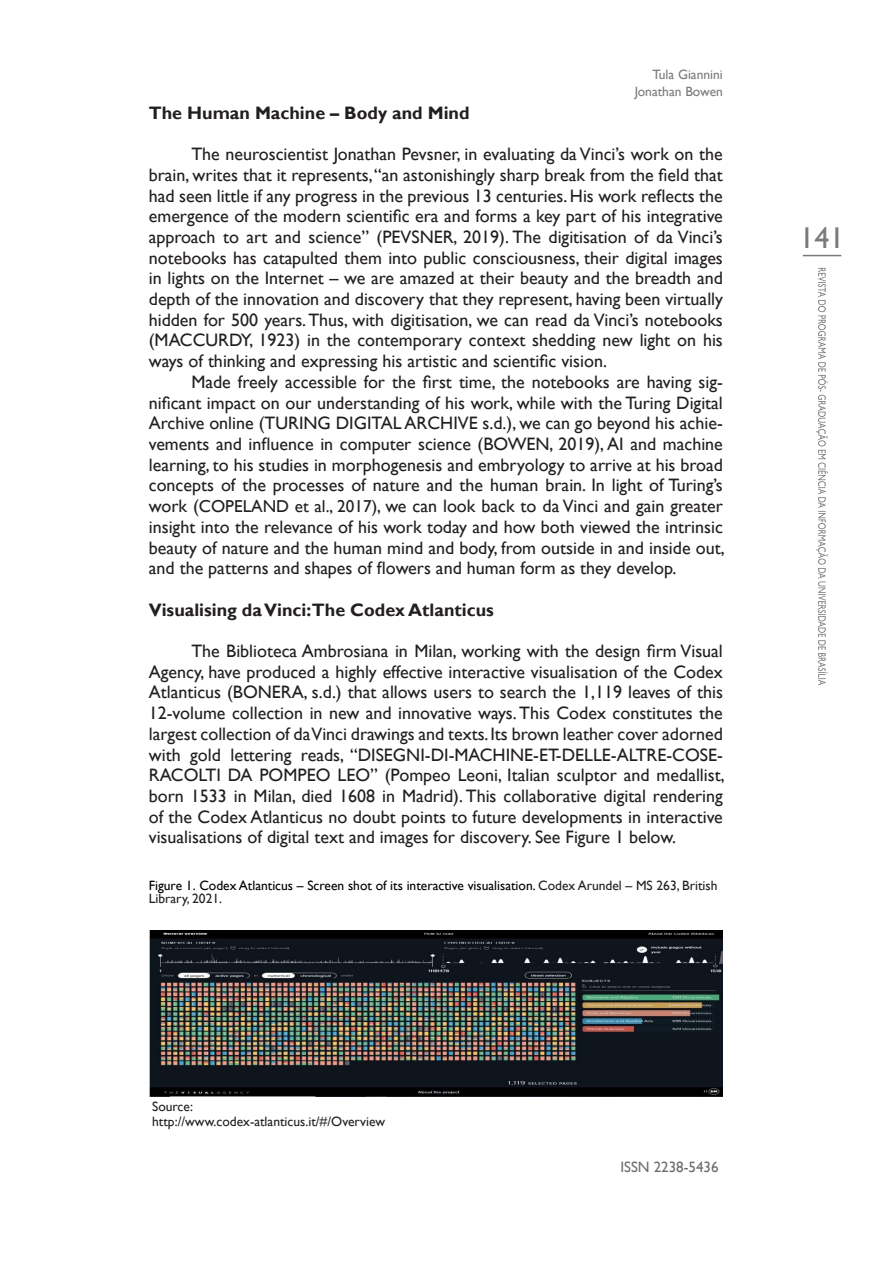
<style>
.page{position:relative;width:893px;height:1263px;background:#fff}
.page>*{position:absolute;margin:0;border:0;box-sizing:border-box;transform-origin:0 0}
.t1{font:30px "Gill Sans";color:#797a79}
.Texto_normal{font:18px/20.7px "Gill Sans";color:#231f20;text-align:justify}
.Texto_normal-2{font:700 18px "Gill Sans";color:#231f20}
.Título__resumo__ou{font:700 18px "Gill Sans";color:#231f20}
.t2{font:15px "Gill Sans";color:#6c6d70}
.Legenda_da_imagem{font:13.5px/13.5px "Gill Sans";color:#000}
.Museologia_Pamela{font:13.5px "Gill Sans";color:#231f20}
.t3{font:13.5px/16.2px "Gill Sans";color:#797a79;text-align:right}
.s1{font-size:17.25px}
.s2{color:#231f20}
</style>
<div class="page">
<svg style="left:816px;top:268px;width:12px;height:417px"></svg>
<hr style="left:803px;top:255px;width:38px;height:1px;background:#797a79">
<img style="left:149px;top:930px;width:574px;height:166px">
<p class="t3" style="left:635px;top:67px;width:90px">Tula Giannini<br>Jonathan Bowen</p>
<p class="Título__resumo__ou" style="left:149px;top:102px;width:322px">The Human Machine – Body and Mind</p>
<p class="Texto_normal" style="left:149px;top:144px;width:576px;text-indent:43px">The neuroscientist Jonathan Pevsner, in evaluating da Vinci’s work on the brain, writes that it represents, “an astonishingly sharp break from the field that had seen little if any progress in the previous 13 centuries. His work reflects the emergence of the modern scientific era and forms a key part of his integrative approach to art and science” (PEVSNER, 2019). The digitisation of da Vinci’s notebooks has catapulted them into public consciousness, their digital images in lights on the Internet – we are amazed at their beauty and the breadth and depth of the innovation and discovery that they represent, having been virtually hidden for 500 years. Thus, with digitisation, we can read da Vinci’s notebooks (MACCURDY, 1923) in the contemporary context shedding new light on his ways of thinking and expressing his artistic and scientific vision.</p>
<p class="Texto_normal" style="left:149px;top:372px;width:577px;text-indent:43px">Made freely accessible for the first time, the notebooks are having sig&shy;nificant impact on our understanding of his work, while with the Turing Digital Archive online (TURING DIGITAL ARCHIVE s.d.), we can go beyond his achie&shy;vements and influence in computer science (BOWEN, 2019), AI and machine learning, to his studies in morphogenesis and embryology to arrive at his broad concepts of the processes of nature and the human brain. In light of Turing’s work (<span class="s1">COPELAND et al., 2017)</span>, we can look back to da Vinci and gain greater insight into the relevance of his work today and how both viewed the intrinsic beauty of nature and the human mind and body, from outside in and inside out, and the patterns and shapes of flowers and human form as they develop.</p>
<p class="Texto_normal-2" style="left:149px;top:599px;width:347px">Visualising da Vinci:The Codex Atlanticus</p>
<p class="Texto_normal" style="left:149px;top:641px;width:577px;text-indent:43px">The Biblioteca Ambrosiana in Milan, working with the design firm Visual Agency, have produced a highly effective interactive visualisation of the Codex Atlanticus (BONERA, s.d.) that allows users to search the 1,119 leaves of this 12-volume collection in new and innovative ways. This Codex constitutes the largest collection of da Vinci drawings and texts. Its brown leather cover adorned with gold lettering reads, “DISEGNI-DI-MACHINE-ET-DELLE-ALTRE-COSE-RACOLTI DA POMPEO LEO” (Pompeo Leoni, Italian sculptor and medallist, born 1533 in Milan, died 1608 in Madrid). This collaborative digital rendering of the Codex Atlanticus no doubt points to future developments in interactive visualisations of digital text and images for discovery. See Figure 1 below.</p>
<p class="Legenda_da_imagem" style="left:149px;top:878px;width:570px">Figure 1. Codex Atlanticus – Screen shot of its interactive visualisation. <span class="s2">Codex Arundel – MS 263, British<br>Library, 2021.</span></p>
<p class="Museologia_Pamela" style="left:152px;top:1098px;width:42px">Source:</p>
<p class="Museologia_Pamela" style="left:152px;top:1113px;width:234px">http://www.codex-atlanticus.it/#/Overview</p>
<p class="t2" style="left:620px;top:1158px;width:100px">ISSN 2238-5436</p>
<h1 class="t1" style="left:800px;top:221px;width:46px">141</h1>
</div>
